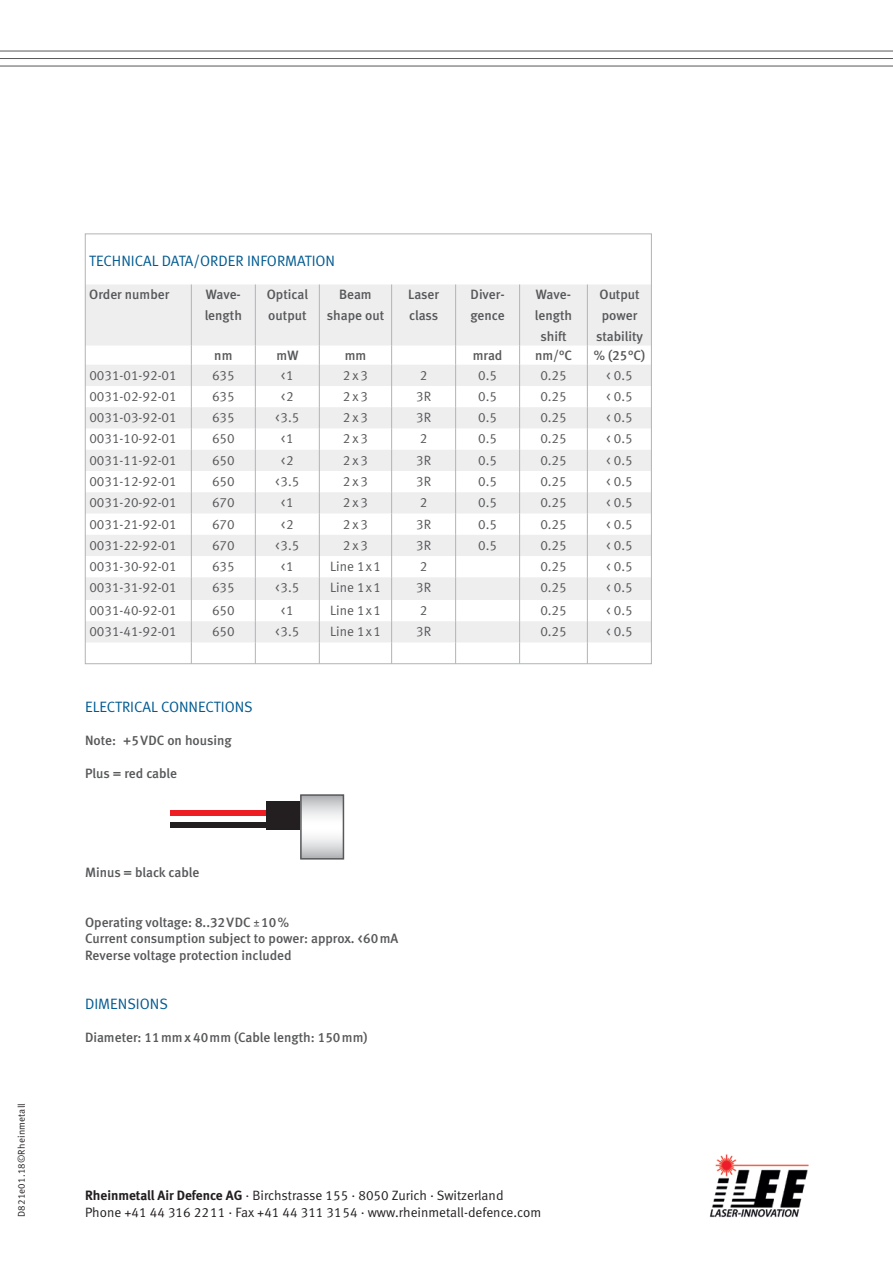
<style>
.page{position:relative;width:893px;height:1263px;background:#fff}
.page>*{position:absolute;margin:0;border:0;box-sizing:border-box;transform-origin:0 0}
.t1{font:15px "Meta Normal LF";color:#005a91}
.t2{font:13.5px "Meta Normal LF";color:#57585a}
.t3{font:13.5px/21px "Meta Medium LF";color:#57585a}
.t4{font:13.5px/16.5px "Meta Normal LF";color:#231f20}
.t5{font:9.75px "Meta Normal LF";letter-spacing:.02em;color:#231f20}
.s1{font-family:"Meta Normal LF"}
.s2{font-family:"Meta";font-weight:700}
</style>
<div class="page">
<hr style="left:0;top:51px;width:893px;height:1px;background:#57585a">
<hr style="left:0;top:58px;width:893px;height:1px;background:#57585a">
<hr style="left:0;top:66px;width:893px;height:1px;background:#57585a">
<svg style="left:87px;top:284px;width:563px;height:358px;fill:#eeeeef"></svg>
<hr style="left:191px;top:284px;width:1px;height:62px;background:#b2b3b7">
<hr style="left:255px;top:284px;width:1px;height:62px;background:#b2b3b7">
<hr style="left:319px;top:284px;width:1px;height:62px;background:#b2b3b7">
<hr style="left:391px;top:284px;width:1px;height:62px;background:#b2b3b7">
<hr style="left:455px;top:284px;width:1px;height:62px;background:#b2b3b7">
<hr style="left:519px;top:284px;width:1px;height:62px;background:#b2b3b7">
<hr style="left:587px;top:284px;width:1px;height:62px;background:#b2b3b7">
<svg style="left:191px;top:346px;width:1px;height:316px"></svg>
<svg style="left:255px;top:346px;width:1px;height:316px"></svg>
<svg style="left:319px;top:346px;width:1px;height:316px"></svg>
<svg style="left:391px;top:346px;width:1px;height:316px"></svg>
<svg style="left:455px;top:346px;width:1px;height:316px"></svg>
<svg style="left:519px;top:346px;width:1px;height:316px"></svg>
<svg style="left:587px;top:346px;width:1px;height:316px"></svg>
<img style="left:709px;top:1154px;width:100px;height:64px">
<div style="left:170px;top:810px;width:101px;height:6px;background:#ee1d23"></div>
<div style="left:170px;top:822px;width:101px;height:6px;background:#231f20"></div>
<div style="left:266px;top:801px;width:34px;height:28px;background:#231f20"></div>
<svg style="left:303px;top:797px;width:38px;height:59px"></svg>
<div style="left:300px;top:794px;width:44px;height:65px;border:2px solid #57585a"></div>
<p class="t5" style="left:16px;top:1217px;width:115px;rotate:-90deg">D821e01.18©Rheinmetall</p>
<p class="t1" style="left:89px;top:252px;width:247px">TECHNICAL DATA/ORDER INFORMATION</p>
<p class="t3" style="left:89px;top:284px;width:82px">Order number</p>
<p class="t3" style="left:205px;top:284px;width:39px">Wave&shy;length</p>
<p class="t3" style="left:267px;top:284px;width:43px">Optical output</p>
<p class="t3" style="left:327px;top:284px;width:59px;text-align:center">Beam shape out</p>
<p class="t3" style="left:408px;top:284px;width:32px">Laser class</p>
<p class="t3" style="left:470px;top:284px;width:36px">Diver&shy;gence</p>
<p class="t3" style="left:535px;top:284px;width:39px;text-align:center">Wave&shy;length shift</p>
<p class="t3" style="left:596px;top:284px;width:48px;text-align:center">Output power stability</p>
<p class="t3" style="left:214px;top:345px;width:20px">nm</p>
<p class="t3" style="left:277px;top:345px;width:23px">mW</p>
<p class="t3" style="left:345px;top:345px;width:23px">mm</p>
<p class="t3" style="left:473px;top:345px;width:31px">mrad</p>
<p class="t3" style="left:535px;top:345px;width:39px">nm/°C</p>
<p class="t3" style="left:594px;top:345px;width:53px">% (25°C)</p>
<p class="t2" style="left:89px;top:367px;width:89px">0031-01-92-01</p>
<p class="t2" style="left:212px;top:367px;width:24px">635</p>
<p class="t2" style="left:281px;top:367px;width:14px">&lt;1</p>
<p class="t2" style="left:343px;top:367px;width:27px">2x3</p>
<p class="t2" style="left:420px;top:367px;width:9px">2</p>
<p class="t2" style="left:478px;top:367px;width:20px">0.5</p>
<p class="t2" style="left:540px;top:367px;width:28px">0.25</p>
<p class="t2" style="left:606px;top:367px;width:28px">&lt; 0.5</p>
<p class="t2" style="left:89px;top:388px;width:89px">0031-02-92-01</p>
<p class="t2" style="left:212px;top:388px;width:24px">635</p>
<p class="t2" style="left:281px;top:388px;width:14px">&lt;2</p>
<p class="t2" style="left:343px;top:388px;width:27px">2x3</p>
<p class="t2" style="left:416px;top:388px;width:16px">3R</p>
<p class="t2" style="left:478px;top:388px;width:20px">0.5</p>
<p class="t2" style="left:540px;top:388px;width:28px">0.25</p>
<p class="t2" style="left:606px;top:388px;width:28px">&lt; 0.5</p>
<p class="t2" style="left:89px;top:410px;width:89px">0031-03-92-01</p>
<p class="t2" style="left:212px;top:410px;width:24px">635</p>
<p class="t2" style="left:275px;top:410px;width:25px">&lt;3.5</p>
<p class="t2" style="left:343px;top:410px;width:27px">2x3</p>
<p class="t2" style="left:416px;top:410px;width:16px">3R</p>
<p class="t2" style="left:478px;top:410px;width:20px">0.5</p>
<p class="t2" style="left:540px;top:410px;width:28px">0.25</p>
<p class="t2" style="left:606px;top:410px;width:28px">&lt; 0.5</p>
<p class="t2" style="left:89px;top:431px;width:89px">0031-10-92-01</p>
<p class="t2" style="left:212px;top:431px;width:24px">650</p>
<p class="t2" style="left:281px;top:431px;width:14px">&lt;1</p>
<p class="t2" style="left:343px;top:431px;width:27px">2x3</p>
<p class="t2" style="left:420px;top:431px;width:9px">2</p>
<p class="t2" style="left:478px;top:431px;width:20px">0.5</p>
<p class="t2" style="left:540px;top:431px;width:28px">0.25</p>
<p class="t2" style="left:606px;top:431px;width:28px">&lt; 0.5</p>
<p class="t2" style="left:89px;top:452px;width:89px">0031-11-92-01</p>
<p class="t2" style="left:212px;top:452px;width:24px">650</p>
<p class="t2" style="left:281px;top:452px;width:14px">&lt;2</p>
<p class="t2" style="left:343px;top:452px;width:27px">2x3</p>
<p class="t2" style="left:416px;top:452px;width:16px">3R</p>
<p class="t2" style="left:478px;top:452px;width:20px">0.5</p>
<p class="t2" style="left:540px;top:452px;width:28px">0.25</p>
<p class="t2" style="left:606px;top:452px;width:28px">&lt; 0.5</p>
<p class="t2" style="left:89px;top:473px;width:89px">0031-12-92-01</p>
<p class="t2" style="left:212px;top:473px;width:24px">650</p>
<p class="t2" style="left:275px;top:473px;width:25px">&lt;3.5</p>
<p class="t2" style="left:343px;top:473px;width:27px">2x3</p>
<p class="t2" style="left:416px;top:473px;width:16px">3R</p>
<p class="t2" style="left:478px;top:473px;width:20px">0.5</p>
<p class="t2" style="left:540px;top:473px;width:28px">0.25</p>
<p class="t2" style="left:606px;top:473px;width:28px">&lt; 0.5</p>
<p class="t2" style="left:89px;top:495px;width:89px">0031-20-92-01</p>
<p class="t2" style="left:212px;top:495px;width:24px">670</p>
<p class="t2" style="left:281px;top:495px;width:14px">&lt;1</p>
<p class="t2" style="left:343px;top:495px;width:27px">2x3</p>
<p class="t2" style="left:420px;top:495px;width:9px">2</p>
<p class="t2" style="left:478px;top:495px;width:20px">0.5</p>
<p class="t2" style="left:540px;top:495px;width:28px">0.25</p>
<p class="t2" style="left:606px;top:495px;width:28px">&lt; 0.5</p>
<p class="t2" style="left:89px;top:516px;width:89px">0031-21-92-01</p>
<p class="t2" style="left:212px;top:516px;width:24px">670</p>
<p class="t2" style="left:281px;top:516px;width:14px">&lt;2</p>
<p class="t2" style="left:343px;top:516px;width:27px">2x3</p>
<p class="t2" style="left:416px;top:516px;width:16px">3R</p>
<p class="t2" style="left:478px;top:516px;width:20px">0.5</p>
<p class="t2" style="left:540px;top:516px;width:28px">0.25</p>
<p class="t2" style="left:606px;top:516px;width:28px">&lt; 0.5</p>
<p class="t2" style="left:89px;top:537px;width:89px">0031-22-92-01</p>
<p class="t2" style="left:212px;top:537px;width:24px">670</p>
<p class="t2" style="left:275px;top:537px;width:25px">&lt;3.5</p>
<p class="t2" style="left:343px;top:537px;width:27px">2x3</p>
<p class="t2" style="left:416px;top:537px;width:16px">3R</p>
<p class="t2" style="left:478px;top:537px;width:20px">0.5</p>
<p class="t2" style="left:540px;top:537px;width:28px">0.25</p>
<p class="t2" style="left:606px;top:537px;width:28px">&lt; 0.5</p>
<p class="t2" style="left:89px;top:558px;width:89px">0031-30-92-01</p>
<p class="t2" style="left:212px;top:558px;width:24px">635</p>
<p class="t2" style="left:281px;top:558px;width:14px">&lt;1</p>
<p class="t2" style="left:330px;top:558px;width:53px">Line 1x1</p>
<p class="t2" style="left:420px;top:558px;width:9px">2</p>
<p class="t2" style="left:540px;top:558px;width:28px">0.25</p>
<p class="t2" style="left:606px;top:558px;width:28px">&lt; 0.5</p>
<p class="t2" style="left:89px;top:580px;width:89px">0031-31-92-01</p>
<p class="t2" style="left:212px;top:580px;width:24px">635</p>
<p class="t2" style="left:275px;top:580px;width:25px">&lt;3.5</p>
<p class="t2" style="left:330px;top:580px;width:53px">Line 1x1</p>
<p class="t2" style="left:416px;top:580px;width:16px">3R</p>
<p class="t2" style="left:540px;top:580px;width:28px">0.25</p>
<p class="t2" style="left:606px;top:580px;width:28px">&lt; 0.5</p>
<p class="t2" style="left:89px;top:602px;width:89px">0031-40-92-01</p>
<p class="t2" style="left:212px;top:602px;width:24px">650</p>
<p class="t2" style="left:281px;top:602px;width:14px">&lt;1</p>
<p class="t2" style="left:330px;top:602px;width:53px">Line 1x1</p>
<p class="t2" style="left:420px;top:602px;width:9px">2</p>
<p class="t2" style="left:540px;top:602px;width:28px">0.25</p>
<p class="t2" style="left:606px;top:602px;width:28px">&lt; 0.5</p>
<p class="t2" style="left:89px;top:624px;width:89px">0031-41-92-01</p>
<p class="t2" style="left:212px;top:624px;width:24px">650</p>
<p class="t2" style="left:275px;top:624px;width:25px">&lt;3.5</p>
<p class="t2" style="left:330px;top:624px;width:53px">Line 1x1</p>
<p class="t2" style="left:416px;top:624px;width:16px">3R</p>
<p class="t2" style="left:540px;top:624px;width:28px">0.25</p>
<p class="t2" style="left:606px;top:624px;width:28px">&lt; 0.5</p>
<p class="t1" style="left:85px;top:698px;width:169px">ELECTRICAL CONNECTIONS</p>
<p class="t3" style="left:85px;top:730px;width:148px">Note: +5VDC on housing</p>
<p class="t3" style="left:85px;top:763px;width:94px">Plus = red cable</p>
<p class="t3" style="left:85px;top:862px;width:116px">Minus = black cable</p>
<p class="t3" style="left:85px;top:913px;width:315px;line-height:16.5px">Operating voltage: 8..32VDC <span class="s1">±</span>10%<br>Current consumption subject to power: approx. &lt;60mA<br>Reverse voltage protection included</p>
<p class="t1" style="left:85px;top:995px;width:84px">DIMENSIONS</p>
<p class="t3" style="left:85px;top:1027px;width:284px">Diameter: 11mm x 40mm (Cable length: 150mm)</p>
<p class="t4" style="left:85px;top:1187px;width:458px"><span class="s2">Rheinmetall Air Defence AG</span> · Birchstrasse 155 · 8050 Zurich · Switzerland<br>Phone +41 44 316 2211 · Fax +41 44 311 3154 · www.rheinmetall-defence.com</p>
</div>
